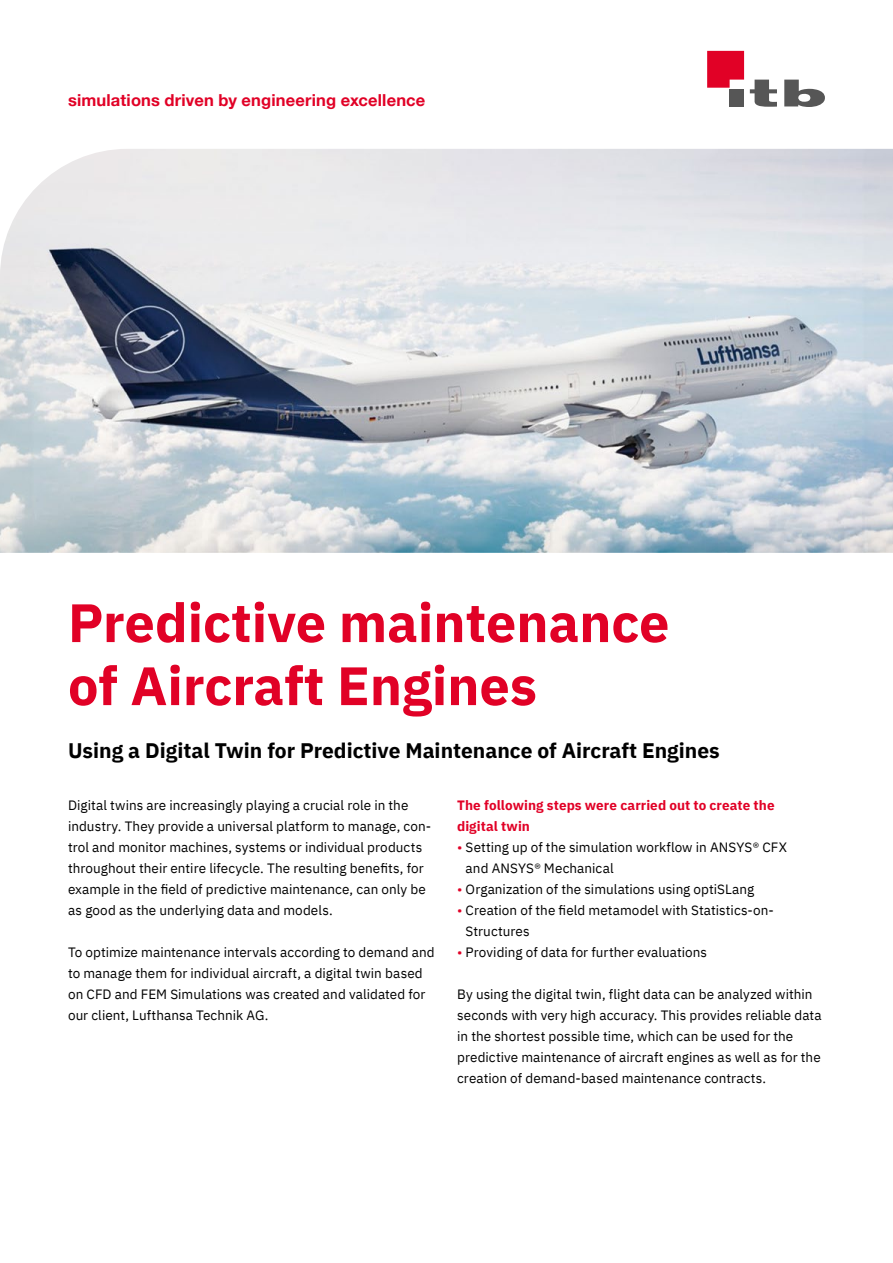
<style>
.page{position:relative;width:893px;height:1263px;background:#fff}
.page>*{position:absolute;margin:0;border:0;box-sizing:border-box;transform-origin:0 0}
.t1{font:700 54px/63px "IBM Plex Sans";color:#e10126}
.t2{font:700 21px "IBM Plex Sans";color:#000}
.t3{font:700 16.5px "Helvetica Neue";letter-spacing:.01em;color:#e10126}
.t4{font:13.5px/21px "IBM Plex Sans";letter-spacing:.005em;color:#000}
.t5{font:700 13.5px/21px "IBM Plex Sans";letter-spacing:.005em;color:#e10126}
.s1{color:#e10126}
</style>
<div class="page">
<img style="left:0;top:149px;width:893px;height:404px">
<div style="left:730px;top:89px;width:14px;height:17px;background:#565656"></div>
<svg style="left:750px;top:80px;width:27px;height:27px"></svg>
<svg style="left:784px;top:80px;width:41px;height:27px"></svg>
<svg style="left:707px;top:51px;width:37px;height:37px"></svg>
<p class="t3" style="left:68px;top:88px;width:359px">simulations driven by engineering excellence</p>
<h1 class="t1" style="left:68px;top:587px;width:603px">Predictive maintenance of Aircraft Engines</h1>
<h2 class="t2" style="left:68px;top:733px;width:653px">Using a Digital Twin for Predictive Maintenance of Aircraft Engines</h2>
<p class="t4" style="left:68px;top:794px;width:365px">Digital twins are increasingly playing a crucial role in the industry. They provide a universal platform to manage, con&shy;trol and monitor machines, systems or individual products throughout their entire lifecycle. The resulting benefits, for example in the field of predictive maintenance, can only be as good as the underlying data and models.</p>
<p class="t4" style="left:68px;top:941px;width:368px">To optimize maintenance intervals according to demand and to manage them for individual aircraft, a digital twin based on CFD and FEM Simulations was created and validated for our client, Lufthansa Technik AG.</p>
<p class="t5" style="left:457px;top:794px;width:319px">The following steps were carried out to create the digital twin</p>
<p class="t4" style="left:466px;top:836px;width:323px;text-indent:-9px"><span class="s1">•</span> Setting up of the simulation workflow in ANSYS® CFX and ANSYS® Mechanical</p>
<p class="t4" style="left:457px;top:878px;width:299px"><span class="s1">•</span> Organization of the simulations using optiSLang</p>
<p class="t4" style="left:466px;top:899px;width:310px;text-indent:-9px"><span class="s1">•</span> Creation of the field metamodel with Statistics-on-<br>Structures</p>
<p class="t4" style="left:457px;top:941px;width:251px"><span class="s1">•</span> Providing of data for further evaluations</p>
<p class="t4" style="left:457px;top:983px;width:366px">By using the digital twin, flight data can be analyzed within seconds with very high accuracy. This provides reliable data in the shortest possible time, which can be used for the predictive maintenance of aircraft engines as well as for the creation of demand-based maintenance contracts.</p>
</div>
